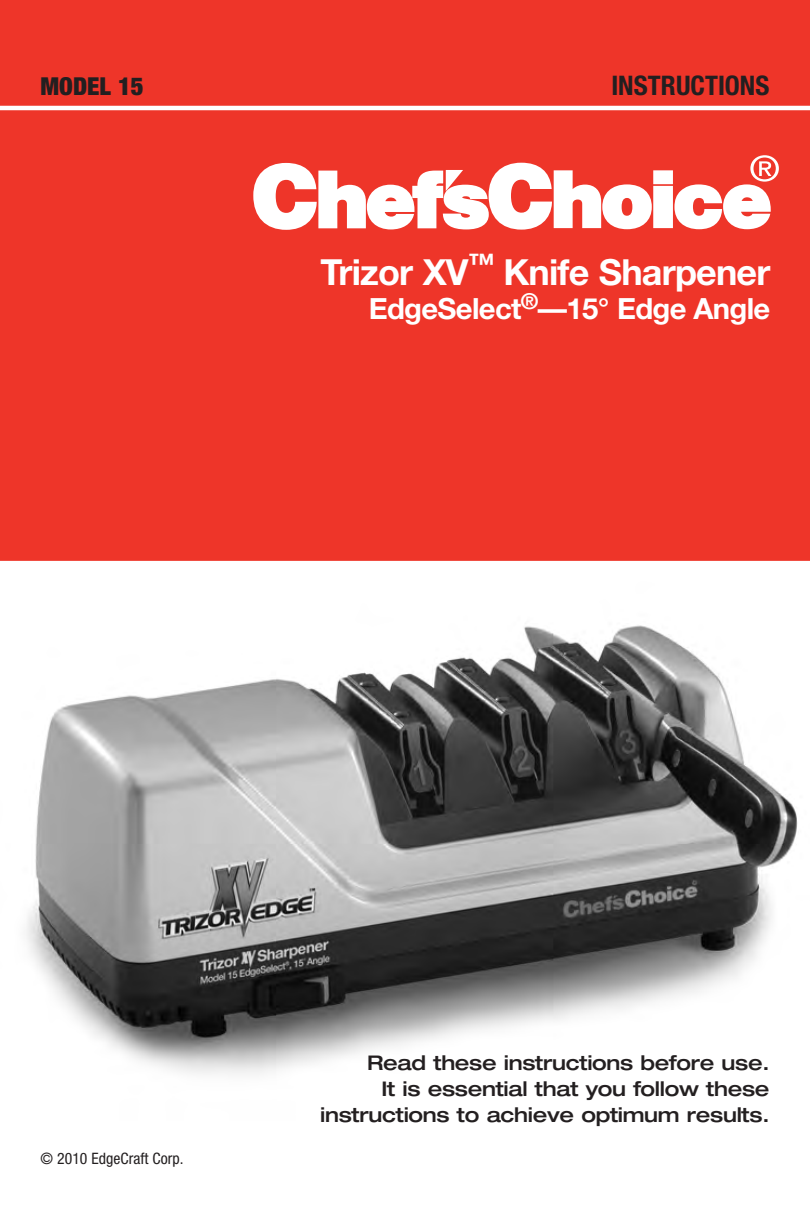
<style>
.page{position:relative;width:810px;height:1215px;background:#fff}
.page>*{position:absolute;margin:0;border:0;box-sizing:border-box;transform-origin:0 0}
.t1{font:700 36px "Helvetica Neue";letter-spacing:-.02em;color:#fff}
.t2{font:700 29.25px "Helvetica Neue";letter-spacing:-.02em;color:#fff}
.t3{font:700 condensed 27px "Helvetica Neue";color:#231f20}
.t4{font:900 condensed 24.75px "Helvetica Neue";color:#231f20}
.t5{font:500 expanded 20.25px/25.9px "Helvetica Neue";letter-spacing:-.015em;color:#231f20;text-align:right}
.t6{font:condensed 15.75px "Helvetica Neue";color:#231f20}
</style>
<div class="page">
<img style="left:26px;top:625px;width:772px;height:449px">
<div style="left:0;top:1px;width:810px;height:567px;background:#ee3529"></div>
<div style="left:0;top:561px;width:810px;height:13px;background:#fff"></div>
<hr style="left:0;top:106px;width:810px;height:4px;background:#fff">
<svg style="left:253px;top:155px;width:526px;height:75px"></svg>
<p class="t4" style="left:40px;top:78px;width:105px">MODEL 15</p>
<h3 class="t3" style="left:611px;top:76px;width:160px">INSTRUCTIONS</h3>
<h1 class="t1" style="left:321px;top:259px;width:451px">Trizor XV<sup>™</sup> Knife Sharpener</h1>
<h2 class="t2" style="left:369px;top:298px;width:403px">EdgeSelect<sup>®</sup>—15° Edge Angle</h2>
<p class="t6" style="left:40px;top:1153px;width:145px">© 2010 EdgeCraft Corp.</p>
<p class="t5" style="left:320px;top:1052px;width:451px">Read these instructions before use.<br>It is essential that you follow these instructions to achieve optimum results.</p>
</div>
